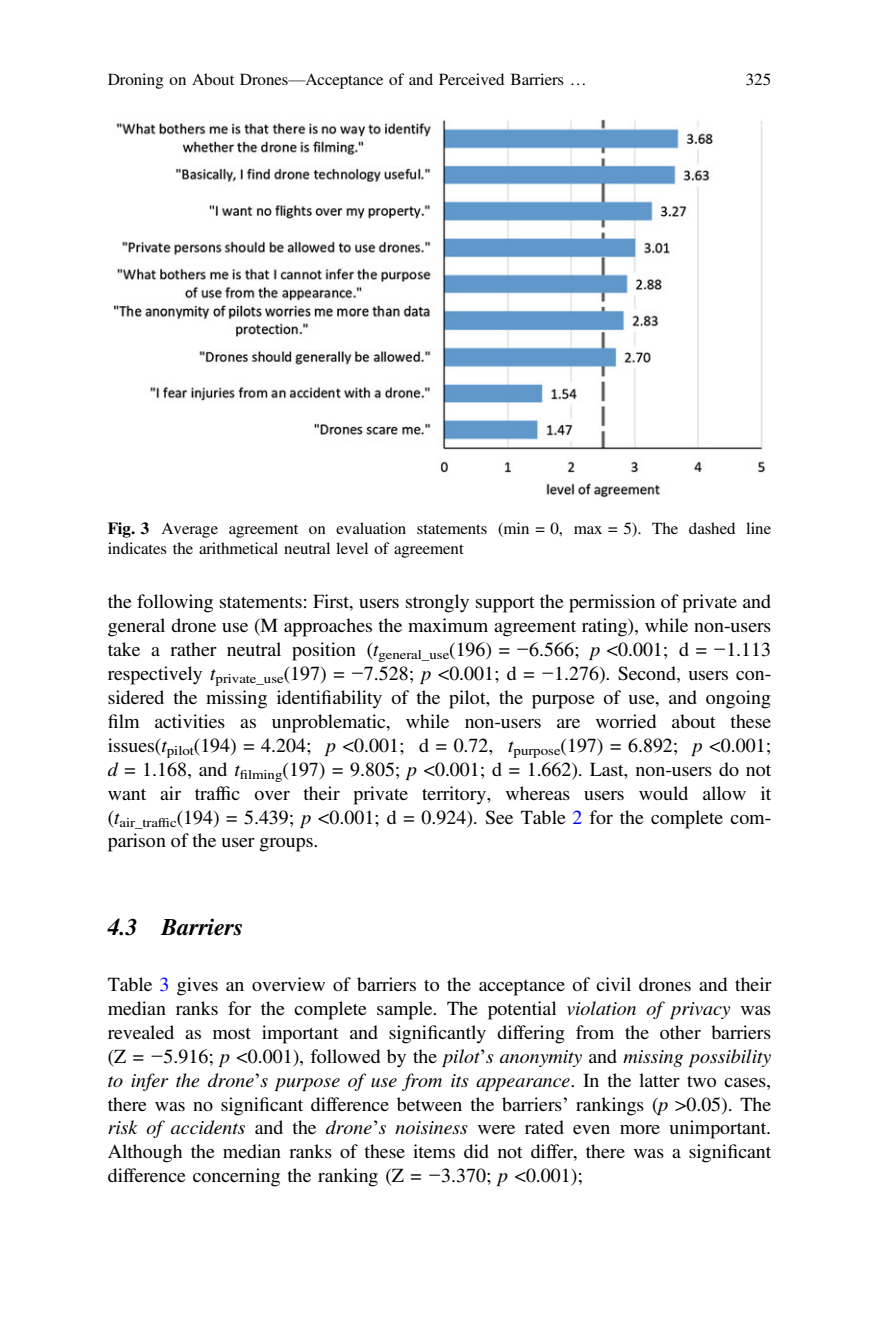
<style>
.page{position:relative;width:879px;height:1333px;background:#fff}
.page>*{position:absolute;margin:0;border:0;box-sizing:border-box;transform-origin:0 0}
.t1{font:24px "Hyqvhr Mjhgvk Adv TT8 fc 4438 a.BI";color:#000}
.t2{font:20px/24px "Vmvwln Xwwgbr Adv TT5 ada 87 cc";color:#000;text-align:justify}
.t3{font:20px/24px "Lvvyvp Qmbmgp Adv T Tf 2 e 4 df 62.I";color:#000}
.t4{font:17px/20px "Vmvwln Xwwgbr Adv TT5 ada 87 cc";color:#000}
.s1{font-family:"Djgphl Ltjgmx Adv TT3713 a 231"}
.s2{font-family:"Scrddf Pvnfkk Adv T Teeee 58 d 9.B"}
.s3{font-family:"Lvvyvp Qmbmgp Adv T Tf 2 e 4 df 62.I"}
.s4{font-family:"Pfcmfq Yylvrj Adv T Tdf 37 bfe 4"}
.s5{font-family:"Ppjkgb Xxxgvd Adv TT5 ada 87 cc+fb"}
.s6{color:#00f}
.s7{font-family:"Vmvwln Xwwgbr Adv TT5 ada 87 cc"}
</style>
<div class="page">
<img style="left:114px;top:119px;width:651px;height:379px">
<p class="t4" style="left:108px;top:70px;width:480px">Droning on About Drones<span class="s1">—</span>Acceptance of and Perceived Barriers <span class="s1">…</span></p>
<p class="t4" style="left:746px;top:70px;width:27px">325</p>
<p class="t4" style="left:108px;top:518px;width:665px"><span class="s2">Fig. 3</span> Average agreement on evaluation statements (min = 0, max = 5). The dashed line indicates the arithmetical neutral level of agreement</p>
<p class="t2" style="left:108px;top:589px;width:665px">the following statements: First, users strongly support the permission of private and general drone use (M approaches the maximum agreement rating), while non-users take a rather neutral position (<span class="s3">t</span><sub>general_use</sub>(196) = <span class="s4">−</span>6.566; <span class="s3">p</span> &lt;0.001; d = <span class="s4">−</span>1.113 respectively <span class="s3">t</span><sub>private_use</sub>(197) = <span class="s4">−</span>7.528; <span class="s3">p</span> &lt;0.001; d = <span class="s4">−</span>1.276). Second, users con&shy;sidered the missing identi<span class="s5">fi</span>ability of the pilot, the purpose of use, and ongoing <span class="s5">fi</span>lm activities as unproblematic, while non-users are worried about these issues(<span class="s3">t</span><sub>pilot</sub>(194) = 4.204; <span class="s3">p</span> &lt;0.001; d = 0.72, <span class="s3">t</span><sub>purpose</sub>(197) = 6.892; <span class="s3">p</span> &lt;0.001; <span class="s3">d</span> = 1.168, and <span class="s3">t</span><sub>fi</sub><sub>lming</sub>(197) = 9.805; <span class="s3">p</span> &lt;0.001; d = 1.662). Last, non-users do not want air traf<span class="s5">fi</span>c over their private territory, whereas users would allow it (<span class="s3">t</span><sub>air_traf</sub><sub>fi</sub><sub>c</sub>(194) = 5.439; <span class="s3">p</span> &lt;0.001; d = 0.924). See Table <span class="s6">2</span> for the complete com&shy;parison of the user groups.</p>
<p class="t1" style="left:108px;top:913px;width:137px">4.3 Barriers</p>
<p class="t2" style="left:108px;top:972px;width:665px">Table <span class="s6">3</span> gives an overview of barriers to the acceptance of civil drones and their median ranks for the complete sample. The potential <span class="s3">violation of privacy</span> was revealed as most important and signi<span class="s5">fi</span>cantly differing from the other barriers</p>
<p class="t3" style="left:108px;top:1044px;width:665px"><span class="s7">(Z =</span> <span class="s4">−</span><span class="s7">5.916;</span> p <span class="s7">&lt;0.001), followed by the</span> pilot<span class="s1">’</span>s anonymity <span class="s7">and</span> missing possibility to infer the drone<span class="s1">’</span>s purpose of use from its appearance<span class="s7">. In the latter two cases,</span></p>
<p class="t2" style="left:108px;top:1091px;width:665px">there was no signi<span class="s5">fi</span>cant difference between the barriers<span class="s1">’</span> rankings (<span class="s3">p</span> &gt;0.05). The <span class="s3">risk of accidents</span> and the <span class="s3">drone</span><span class="s1">’</span><span class="s3">s noisiness</span> were rated even more unimportant.<br>Although the median ranks of these items did not differ, there was a signi<span class="s5">fi</span>cant difference concerning the ranking (Z = <span class="s4">−</span>3.370; <span class="s3">p</span> &lt;0.001);</p>
</div>
